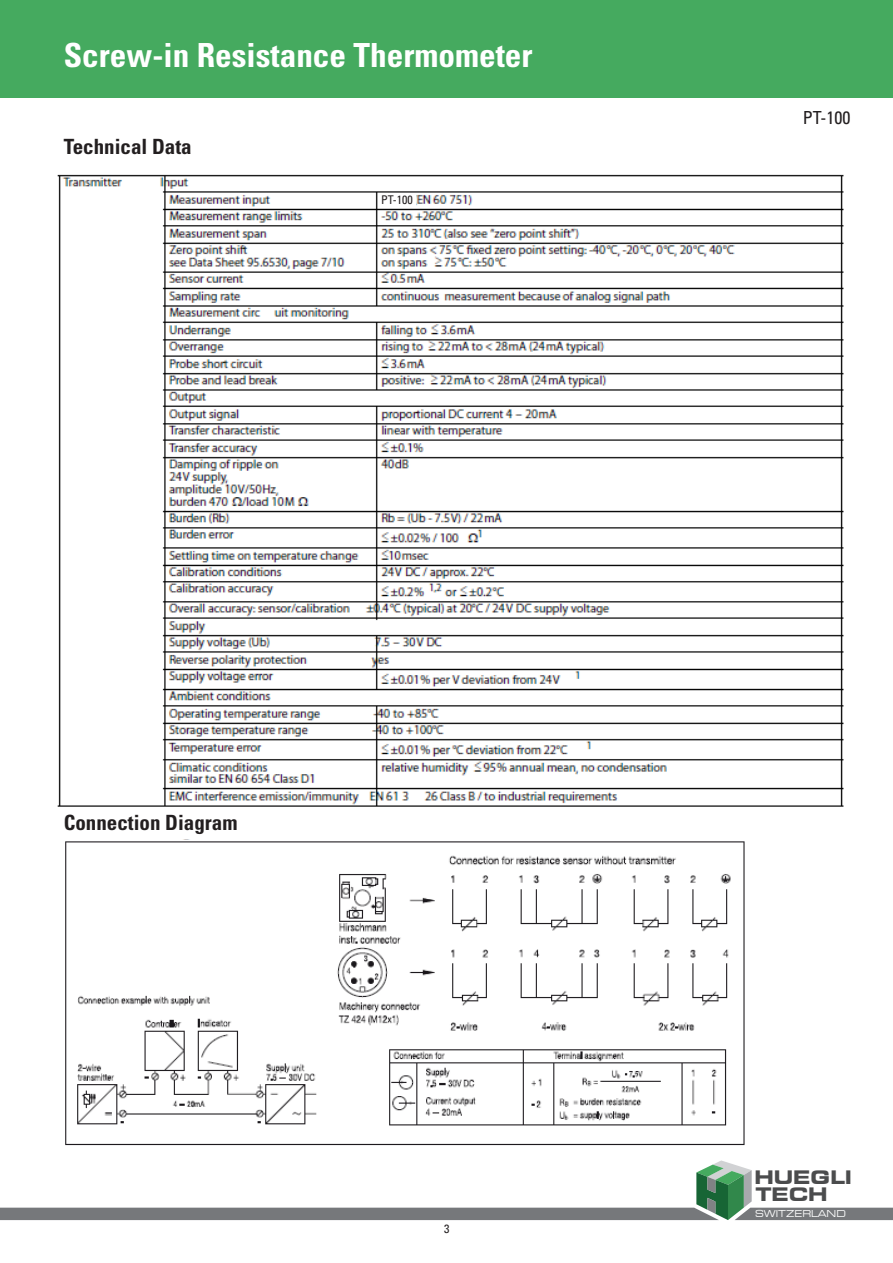
<style>
.page{position:relative;width:893px;height:1263px;background:#fff}
.page>*{position:absolute;margin:0;border:0;box-sizing:border-box;transform-origin:0 0}
.t1{font:700 condensed 33.15px "Univers LT Std";color:#fff}
.t2{font:700 condensed 21px "Univers LT Std";color:#231f20}
.t3{font:700 expanded 18.45px/17.9px "Square 721 BT";color:#4b4c4d}
.t4{font:condensed 18px "Univers LT Std";color:#231f20}
.t5{font:condensed 12px "Univers LT Std";color:#231f20}
.t6{font:expanded 9.45px "Square 721 BT";color:#fff;scale:.96 1}
</style>
<div class="page">
<div style="left:0;top:0;width:893px;height:98px;background:#45aa5f"></div>
<svg style="left:0;top:1160px;width:893px;height:60px"></svg>
<img style="left:57px;top:174px;width:787px;height:633px">
<img style="left:65px;top:841px;width:680px;height:305px">
<div style="left:381px;top:193px;width:35px;height:15px;background:#fff"></div>
<p class="t1" style="left:64px;top:34px;width:470px">Screw-in Resistance Thermometer</p>
<p class="t2" style="left:64px;top:134px;width:129px">Technical Data</p>
<p class="t5" style="left:381px;top:192px;width:33px">PT-100</p>
<p class="t4" style="left:803px;top:106px;width:49px">PT-100</p>
<p class="t2" style="left:64px;top:809px;width:175px">Connection Diagram</p>
<p class="t5" style="left:444px;top:1221px;width:7px">3</p>
<p class="t3" style="left:754px;top:1168px;width:99px">HUEGLI<br>TECH</p>
<p class="t6" style="left:755px;top:1208px;width:96px">SWITZERLAND</p>
</div>
